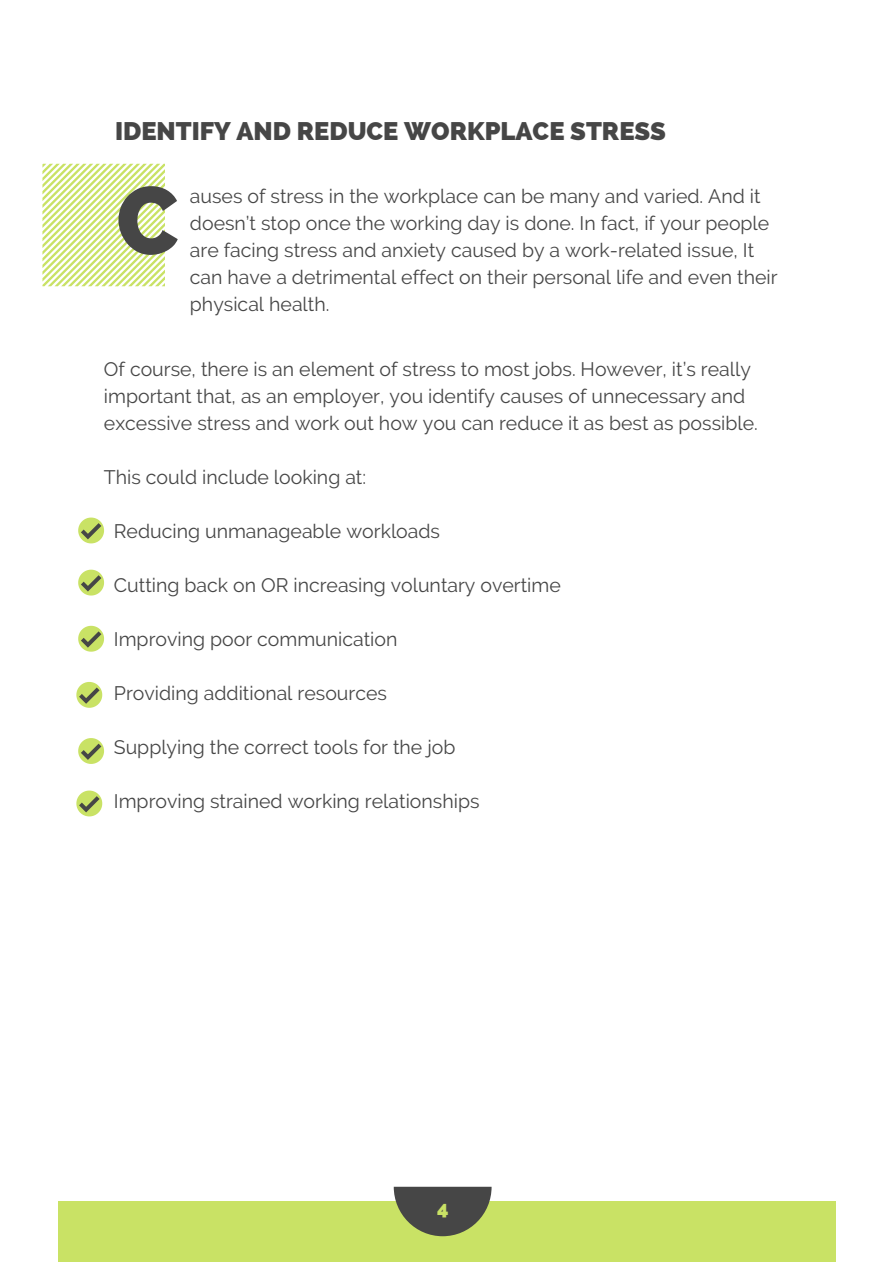
<style>
.page{position:relative;width:893px;height:1264px;background:#fff}
.page>*{position:absolute;margin:0;border:0;box-sizing:border-box;transform-origin:0 0}
.t1{font:800 95.4px "Raleway";color:#464646}
.t2{font:800 25.5px "Raleway";color:#464646}
.t3{font:19.5px/27px "Raleway";color:#464646}
.t4{font:800 19.5px "Raleway";color:#c9e265}
</style>
<div class="page">
<div style="left:58px;top:1200px;width:777px;height:61px;background:#c9e265"></div>
<svg style="left:394px;top:1186px;width:97px;height:50px"></svg>
<svg style="left:42px;top:164px;width:123px;height:122px"></svg>
<svg style="left:78px;top:517px;width:26px;height:26px"></svg>
<svg style="left:78px;top:569px;width:26px;height:26px"></svg>
<svg style="left:78px;top:626px;width:26px;height:25px"></svg>
<svg style="left:76px;top:682px;width:26px;height:25px"></svg>
<svg style="left:78px;top:738px;width:26px;height:26px"></svg>
<svg style="left:76px;top:790px;width:26px;height:26px"></svg>
<h2 class="t2" style="left:115px;top:116px;width:552px">IDENTIFY AND REDUCE WORKPLACE STRESS</h2>
<h1 class="t1" style="left:116px;top:165px;width:64px">C</h1>
<p class="t3" style="left:190px;top:183px;width:589px">auses of stress in the workplace can be many and varied. And it doesn’t stop once the working day is done. In fact, if your people are facing stress and anxiety caused by a work-related issue, It can have a detrimental effect on their personal life and even their physical health.</p>
<p class="t3" style="left:104px;top:355px;width:655px">Of course, there is an element of stress to most jobs. However, it’s really important that, as an employer, you identify causes of unnecessary and excessive stress and work out how you can reduce it as best as possible.</p>
<p class="t3" style="left:104px;top:463px;width:264px">This could include looking at:</p>
<p class="t3" style="left:114px;top:517px;width:328px">Reducing unmanageable workloads</p>
<p class="t3" style="left:114px;top:571px;width:448px">Cutting back on OR increasing voluntary overtime</p>
<p class="t3" style="left:114px;top:625px;width:285px">Improving poor communication</p>
<p class="t3" style="left:114px;top:679px;width:274px">Providing additional resources</p>
<p class="t3" style="left:114px;top:733px;width:343px">Supplying the correct tools for the job</p>
<p class="t3" style="left:114px;top:787px;width:367px">Improving strained working relationships</p>
<p class="t4" style="left:437px;top:1196px;width:13px">4</p>
</div>
